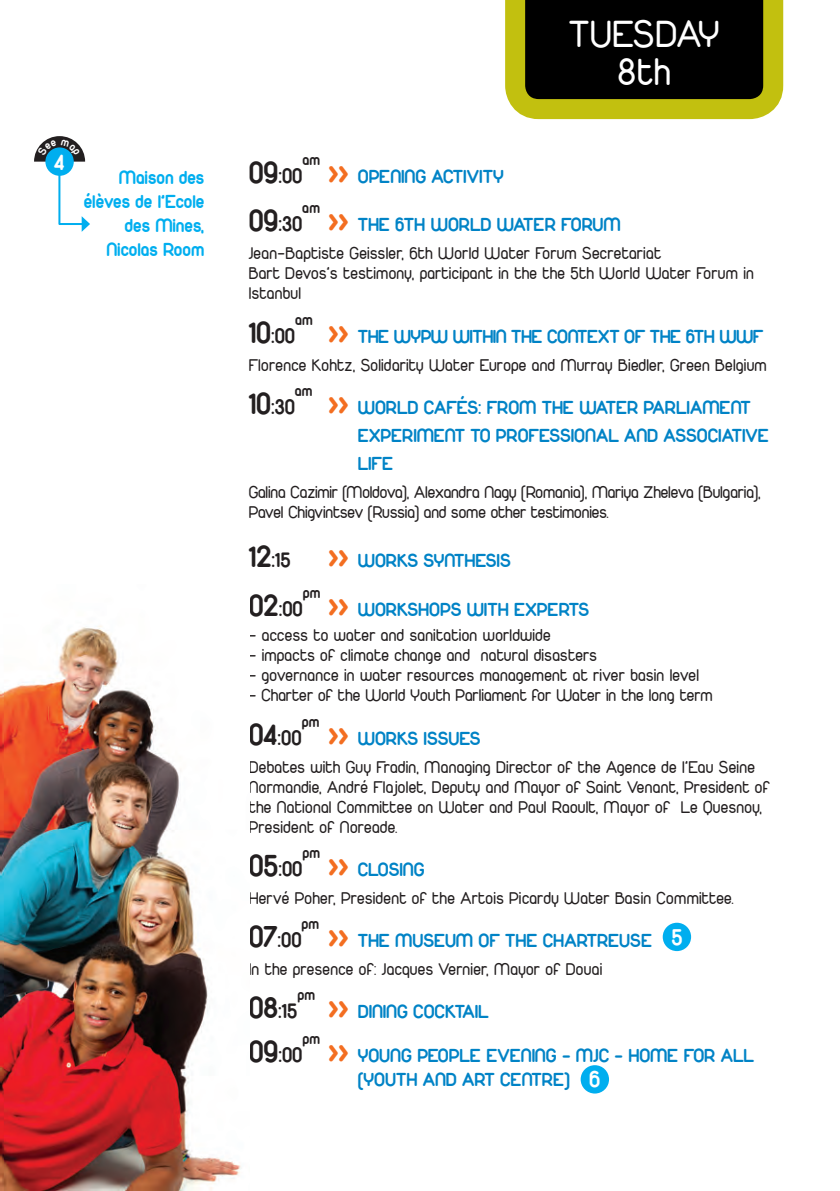
<style>
.page{position:relative;width:840px;height:1191px;background:#fff}
.page>*{position:absolute;margin:0;border:0;box-sizing:border-box;transform-origin:0 0}
.t1{font:40px/38px "Duepuntozero";letter-spacing:.025em;color:#fff;text-align:center}
.t2{font:24px "Duepuntozerobold";color:#fff}
.t3{font:22px "Duepuntozerobold";color:#231f20}
.t4{font:20px/28px "Duepuntozerobold";color:#0083c6}
.t5{font:20px/24px "Duepuntozerobold";color:#00aeef;text-align:right}
.t6{font:20px "Duepuntozerobold";letter-spacing:-.02em;color:#0083c6}
.t7{font:18px/20px "Duepuntozero";letter-spacing:.02em;color:#231f20}
.t8{font:18px/20px "Duepuntozero";color:#231f20}
.t9{font:16px "Duepuntozerobold";letter-spacing:.02em;color:#231f20}
.s1{font-size:32px}
.s2{font-size:36px;color:#f36e21}
.s3{font-size:32px;color:#231f20}
.s4{font-size:22px;color:#231f20}
.s5{font-size:24px;color:#fff}
</style>
<div class="page">
<div style="left:45px;top:147px;width:29px;height:29px;background:#00aeef;border-radius:50%"></div>
<svg style="left:57px;top:173px;width:33px;height:59px"></svg>
<div style="left:662px;top:922px;width:28px;height:29px;background:#00aeef;border-radius:50%"></div>
<div style="left:580px;top:1065px;width:28px;height:28px;background:#00aeef;border-radius:50%"></div>
<svg style="left:505px;top:0;width:277px;height:119px;background:#383707"></svg>
<img style="left:0;top:625px;width:241px;height:566px">
<svg style="left:34px;top:136px;width:51px;height:26px"></svg>
<h1 class="t1" style="left:568px;top:15px;width:152px">TUESDAY<br>8th</h1>
<h2 class="t2" style="left:54px;top:148px;width:12px">4</h2>
<p class="t3" style="left:248px;top:163px;width:55px"><span class="s1">09</span>:00</p>
<p class="t9" style="left:302px;top:150px;width:19px">am</p>
<p class="t4" style="left:328px;top:161px;width:177px"><span class="s2">&gt;&gt;</span> OPENING ACTIVITY</p>
<p class="t5" style="left:84px;top:165px;width:122px">Maison des élèves de l’Ecole des Mines,<br>Nicolas Room</p>
<p class="t9" style="left:302px;top:199px;width:19px">am</p>
<p class="t3" style="left:248px;top:211px;width:55px"><span class="s1">09</span>:30</p>
<p class="t4" style="left:328px;top:210px;width:294px"><span class="s2">&gt;&gt;</span> THE 6TH WORLD WATER FORUM</p>
<p class="t7" style="left:248px;top:243px;width:506px">Jean-Baptiste Geissler, 6th World Water Forum Secretariat<br>Bart Devos’s testimony, participant in the the 5th World Water Forum in<br>Istanbul</p>
<p class="t3" style="left:248px;top:323px;width:48px"><span class="s1">10</span>:00</p>
<p class="t9" style="left:295px;top:310px;width:19px">am</p>
<p class="t6" style="left:328px;top:324px;width:436px"><span class="s2">&gt;&gt;</span> THE WYPW WITHIN THE CONTEXT OF THE 6TH WWF</p>
<p class="t7" style="left:248px;top:355px;width:519px">Florence Kohtz, Solidarity Water Europe and Murray Biedler, Green Belgium</p>
<p class="t3" style="left:248px;top:394px;width:48px"><span class="s1">10</span>:30</p>
<p class="t9" style="left:295px;top:381px;width:19px">am</p>
<p class="t4" style="left:357px;top:393px;width:412px;text-indent:-30px"><span class="s2">&gt;&gt;</span> WORLD CAFÉS: FROM THE WATER PARLIAMENT<br>EXPERIMENT TO PROFESSIONAL AND ASSOCIATIVE<br>LIFE</p>
<p class="t8" style="left:248px;top:482px;width:513px">Galina Cazimir (Moldova), Alexandra Nagy (Romania), Mariya Zheleva (Bulgaria),<br>Pavel Chigvintsev (Russia) and some other testimonies.</p>
<p class="t4" style="left:248px;top:546px;width:263px"><span class="s3">12</span><span class="s4">:15</span> <span class="s2">&gt;&gt;</span> WORKS SYNTHESIS</p>
<p class="t3" style="left:248px;top:596px;width:56px"><span class="s1">02</span>:00</p>
<p class="t9" style="left:303px;top:583px;width:19px">pm</p>
<p class="t4" style="left:328px;top:594px;width:262px"><span class="s2">&gt;&gt;</span> WORKSHOPS WITH EXPERTS</p>
<p class="t7" style="left:248px;top:625px;width:303px">- access to water and sanitation worldwide</p>
<p class="t7" style="left:248px;top:645px;width:349px">- impacts of climate change and natural disasters</p>
<p class="t7" style="left:248px;top:665px;width:451px">- governance in water resources management at river basin level</p>
<p class="t7" style="left:248px;top:685px;width:465px">- Charter of the World Youth Parliament for Water in the long term</p>
<p class="t3" style="left:248px;top:724px;width:55px"><span class="s1">04</span>:00</p>
<p class="t9" style="left:301px;top:712px;width:19px">pm</p>
<p class="t4" style="left:328px;top:723px;width:154px"><span class="s2">&gt;&gt;</span> WORKS ISSUES</p>
<p class="t7" style="left:248px;top:756px;width:522px">Debates with Guy Fradin, Managing Director of the Agence de l’Eau Seine Normandie, André Flajolet, Deputy and Mayor of Saint Venant, President of the National Committee on Water and Paul Raoult, Mayor of Le Quesnoy, President of Noreade.</p>
<p class="t3" style="left:248px;top:856px;width:55px"><span class="s1">05</span>:00</p>
<p class="t9" style="left:302px;top:843px;width:19px">pm</p>
<p class="t4" style="left:328px;top:855px;width:98px"><span class="s2">&gt;&gt;</span> CLOSING</p>
<p class="t7" style="left:248px;top:888px;width:486px">Hervé Poher, President of the Artois Picardy Water Basin Committee.</p>
<p class="t3" style="left:248px;top:927px;width:54px"><span class="s1">07</span>:00</p>
<p class="t9" style="left:301px;top:914px;width:19px">pm</p>
<p class="t4" style="left:328px;top:926px;width:355px"><span class="s2">&gt;&gt;</span> THE MUSEUM OF THE CHARTREUSE <span class="s5">5</span></p>
<p class="t7" style="left:248px;top:959px;width:355px">In the presence of: Jacques Vernier, Mayor of Douai</p>
<p class="t3" style="left:248px;top:998px;width:50px"><span class="s1">08</span>:15</p>
<p class="t9" style="left:297px;top:986px;width:19px">pm</p>
<p class="t4" style="left:328px;top:997px;width:162px"><span class="s2">&gt;&gt;</span> DINING COCKTAIL</p>
<p class="t3" style="left:248px;top:1041px;width:55px"><span class="s1">09</span>:00</p>
<p class="t9" style="left:302px;top:1029px;width:19px">pm</p>
<p class="t4" style="left:357px;top:1042px;width:397px;line-height:24px;text-indent:-30px"><span class="s2">&gt;&gt;</span> YOUNG PEOPLE EVENING - MJC - HOME FOR ALL (YOUTH AND ART CENTRE) <span class="s5">6</span></p>
</div>
